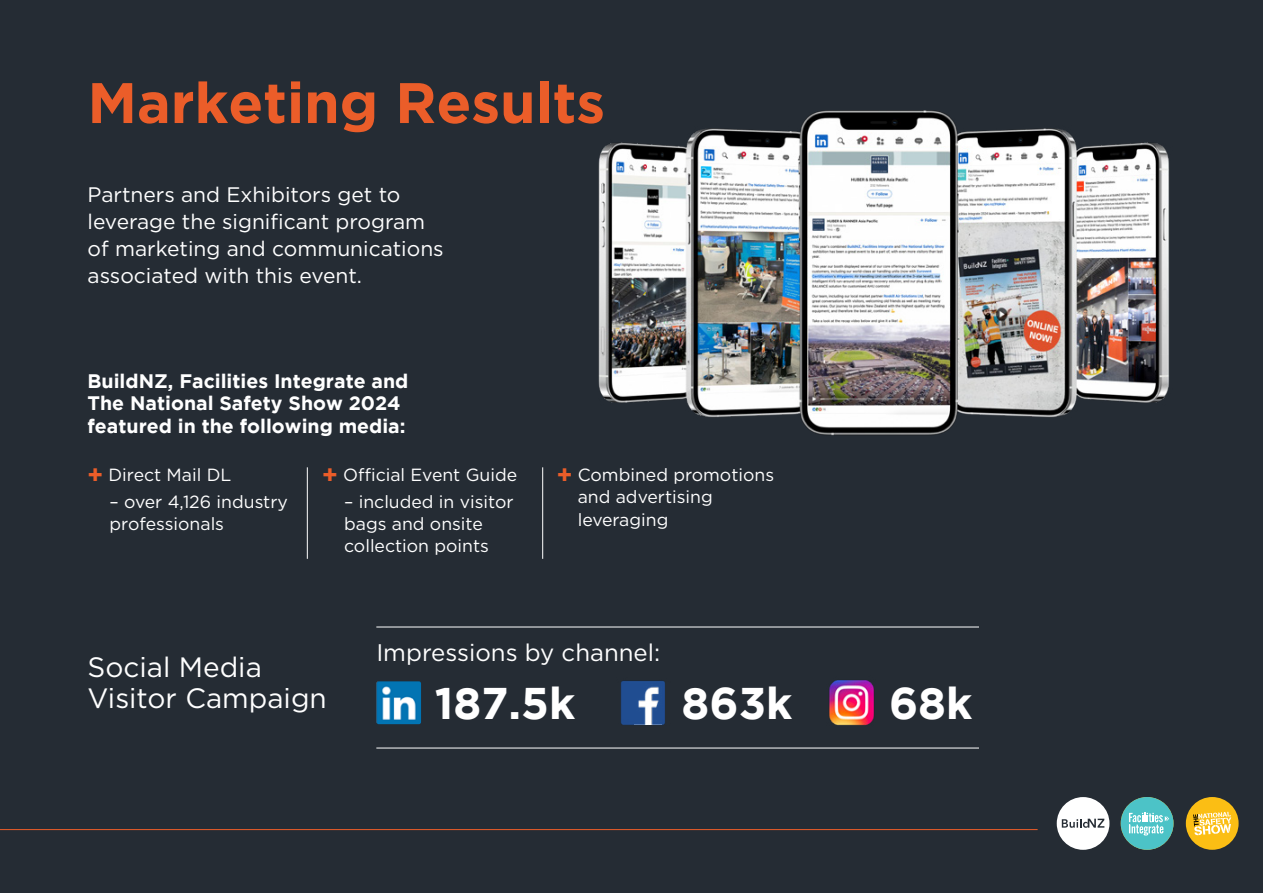
<style>
.page{position:relative;width:1263px;height:893px;background:#252c34}
.page>*{position:absolute;margin:0;border:0;box-sizing:border-box;transform-origin:0 0}
.t1{font:700 57px "Gotham";color:#eb5d29}
.t2{font:700 44.25px "Gotham";color:#fff}
.t3{font:28.05px/31.5px "Gotham";color:#fff}
.t4{font:24px "Gotham";color:#fff}
.t5{font:21px/27px "Gotham";color:#fff}
.t6{font:700 19.5px/22.5px "Gotham";color:#fff}
.t7{font:17.7px/22px "Gotham";color:#fff}
</style>
<div class="page">
<hr style="left:0;top:829px;width:1037px;height:1px;background:#eb5d29">
<div style="left:1186px;top:797px;width:52px;height:53px;background:#fbbe14;border-radius:50%"></div>
<svg style="left:1193px;top:812px;width:38px;height:23px"></svg>
<div style="left:1121px;top:797px;width:52px;height:53px;background:#4cc3c7;border-radius:50%"></div>
<svg style="left:1129px;top:812px;width:40px;height:23px"></svg>
<div style="left:1057px;top:797px;width:52px;height:53px;background:#fff;border-radius:50%"></div>
<svg style="left:1062px;top:819px;width:42px;height:9px"></svg>
<hr style="left:307px;top:467px;width:1px;height:92px;background:#fff">
<hr style="left:542px;top:467px;width:1px;height:92px;background:#fff">
<img style="left:598px;top:110px;width:572px;height:326px">
<img style="left:376px;top:681px;width:45px;height:43px">
<img style="left:829px;top:680px;width:45px;height:46px">
<img style="left:620px;top:681px;width:45px;height:44px">
<hr style="left:376px;top:627px;width:603px;height:1px;background:#fff">
<hr style="left:376px;top:748px;width:603px;height:1px;background:#fff">
<h1 class="t1" style="left:88px;top:70px;width:519px">Marketing Results</h1>
<p class="t5" style="left:88px;top:181px;width:358px">Partners and Exhibitors get to leverage the significant program of marketing and communications associated with this event.</p>
<p class="t6" style="left:88px;top:369px;width:322px">BuildNZ, Facilities Integrate and<br>The National Safety Show 2024 featured in the following media:</p>
<p class="t7" style="left:109px;top:464px;width:124px">Direct Mail DL</p>
<p class="t7" style="left:110px;top:490px;width:180px">– over 4,126 industry professionals</p>
<p class="t7" style="left:343px;top:464px;width:176px">Official Event Guide</p>
<p class="t7" style="left:344px;top:490px;width:171px">– included in visitor bags and onsite collection points</p>
<p class="t7" style="left:578px;top:464px;width:198px">Combined promotions and advertising leveraging</p>
<h3 class="t3" style="left:88px;top:650px;width:241px">Social Media<br>Visitor Campaign</h3>
<h3 class="t4" style="left:376px;top:637px;width:285px">Impressions by channel:</h3>
<h2 class="t2" style="left:435px;top:678px;width:142px">187.5k</h2>
<h2 class="t2" style="left:682px;top:678px;width:112px">863k</h2>
<h2 class="t2" style="left:889px;top:678px;width:85px">68k</h2>
</div>
